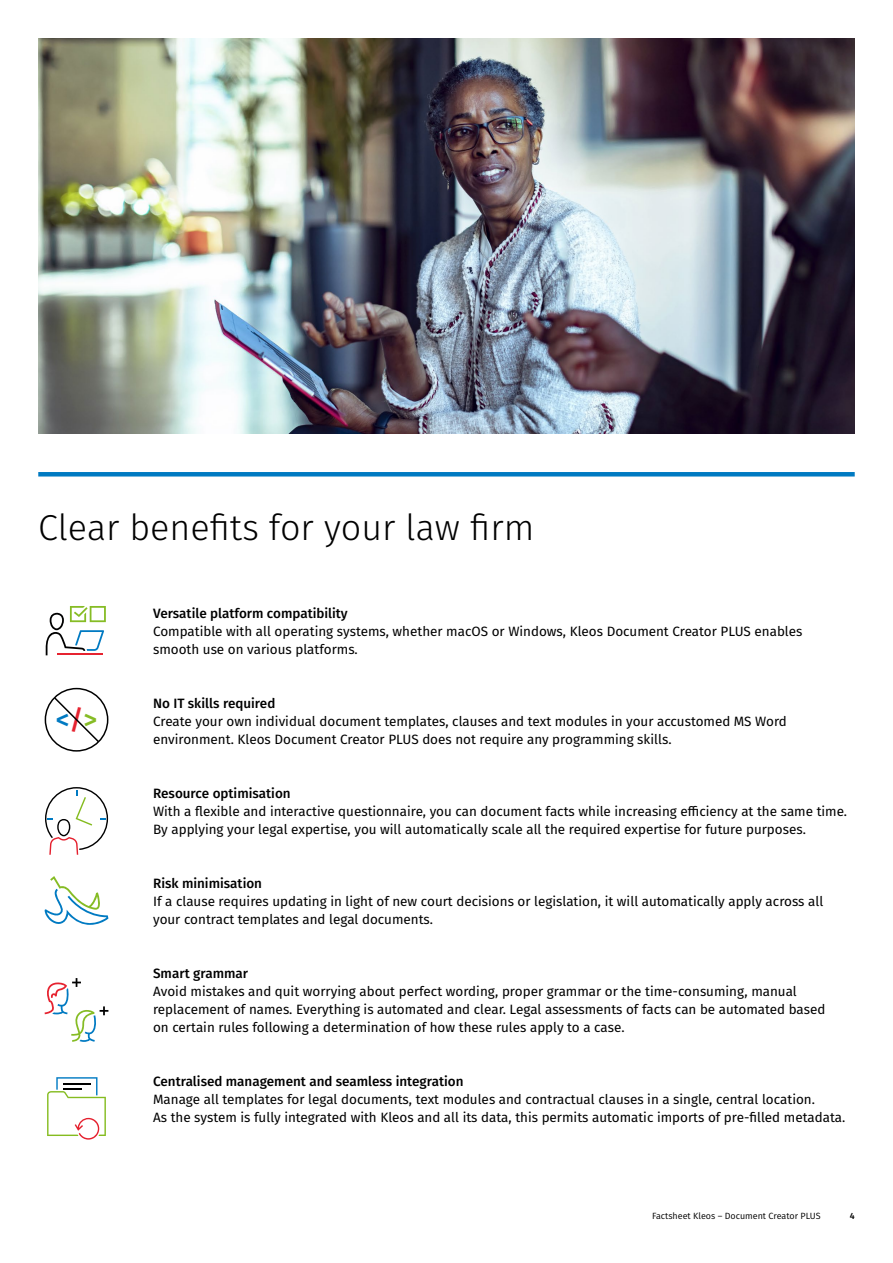
<style>
.page{position:relative;width:893px;height:1263px;background:#fff}
.page>*{position:absolute;margin:0;border:0;box-sizing:border-box;transform-origin:0 0}
.t1{font:300 36px "Fira Sans";color:#000}
.t2{font:500 27px "Fira Sans";color:#007ac2}
.t3{font:13.5px/18px "Fira Sans";color:#000}
.t4{font:500 13.5px "Fira Sans";color:#000}
.t5{font:9px "Fira Sans";color:#000}
.t6{font:500 9px "Fira Sans";color:#000}
.s1{color:#e62330}
.s2{color:#86bc25}
</style>
<div class="page">
<hr style="left:38px;top:472px;width:817px;height:4px;background:#007ac2">
<img style="left:38px;top:38px;width:817px;height:396px">
<svg style="left:47px;top:1077px;width:59px;height:62px"></svg>
<svg style="left:45px;top:787px;width:63px;height:68px"></svg>
<svg style="left:45px;top:978px;width:63px;height:64px"></svg>
<svg style="left:45px;top:876px;width:63px;height:49px"></svg>
<div style="left:45px;top:688px;width:63px;height:64px;border:2px solid #000;border-radius:50%"></div>
<svg style="left:53px;top:696px;width:47px;height:48px"></svg>
<svg style="left:46px;top:606px;width:60px;height:49px"></svg>
<hr style="left:57px;top:653px;width:46px;height:2px;background:#e62330">
<h1 class="t1" style="left:38px;top:501px;width:498px">Clear benefits for your law firm</h1>
<h2 class="t2" style="left:56px;top:698px;width:43px">&lt;<span class="s1">/</span><span class="s2">&gt;</span></h2>
<p class="t4" style="left:153px;top:602px;width:196px">Versatile platform compatibility</p>
<p class="t3" style="left:153px;top:622px;width:651px">Compatible with all operating systems, whether macOS or Windows, Kleos Document Creator PLUS enables smooth use on various platforms.</p>
<p class="t4" style="left:153px;top:692px;width:124px">No IT skills required</p>
<p class="t3" style="left:153px;top:712px;width:635px">Create your own individual document templates, clauses and text modules in your accustomed MS Word environment. Kleos Document Creator PLUS does not require any programming skills.</p>
<p class="t4" style="left:153px;top:782px;width:139px">Resource optimisation</p>
<p class="t3" style="left:153px;top:802px;width:696px">With a flexible and interactive questionnaire, you can document facts while increasing efficiency at the same time.<br>By applying your legal expertise, you will automatically scale all the required expertise for future purposes.</p>
<p class="t4" style="left:153px;top:872px;width:111px">Risk minimisation</p>
<p class="t3" style="left:153px;top:892px;width:672px">If a clause requires updating in light of new court decisions or legislation, it will automatically apply across all your contract templates and legal documents.</p>
<p class="t4" style="left:153px;top:962px;width:97px">Smart grammar</p>
<p class="t3" style="left:153px;top:982px;width:674px">Avoid mistakes and quit worrying about perfect wording, proper grammar or the time-consuming, manual replacement of names. Everything is automated and clear. Legal assessments of facts can be automated based on certain rules following a determination of how these rules apply to a case.</p>
<p class="t4" style="left:153px;top:1070px;width:312px">Centralised management and seamless integration</p>
<p class="t3" style="left:153px;top:1090px;width:694px">Manage all templates for legal documents, text modules and contractual clauses in a single, central location.<br>As the system is fully integrated with Kleos and all its data, this permits automatic imports of pre-filled metadata.</p>
<p class="t5" style="left:652px;top:1209px;width:170px">Factsheet Kleos – Document Creator PLUS</p>
<p class="t6" style="left:850px;top:1209px;width:6px">4</p>
</div>
